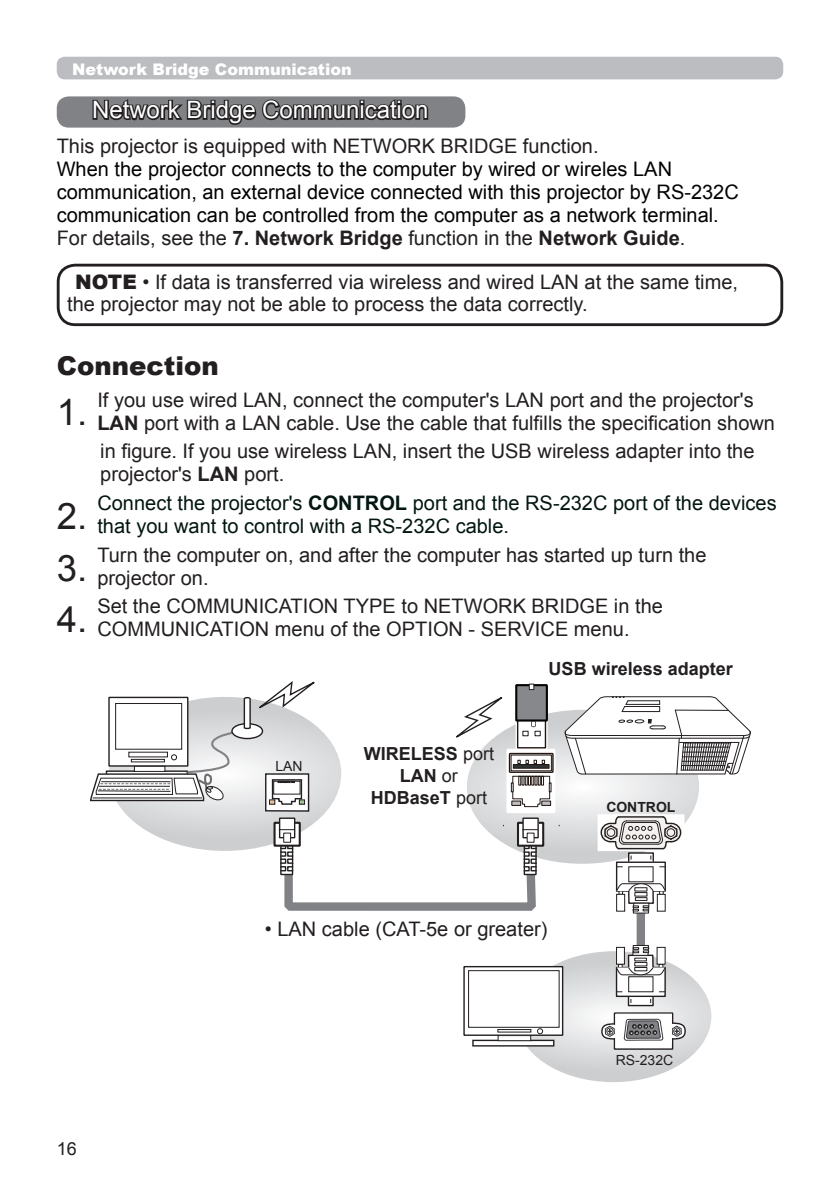
<style>
.page{position:relative;width:840px;height:1191px;background:#fff}
.page>*{position:absolute;margin:0;border:0;box-sizing:border-box;transform-origin:0 0}
.t1{font:36.4px "Arial";color:#231f20}
.t2{font:900 26px "Arial";color:#231f20}
.t3{font:24px "Arial";color:#fff}
.t4{font:20px/23px "Arial";color:#231f20}
.t5{font:20px/23px "Arial";color:#040303}
.t6{font:20px/23px "Arial";color:#031612}
.t7{font:700 18px/22px "Arial";color:#231f20;text-align:center}
.t8{font:18px "Arial";color:#231f20}
.t9{font:900 16px "Arial";color:#fff}
.t10{font:14px "Arial";color:#231f20}
.t11{font:700 14px "Arial";color:#231f20}
.s1{color:#231f20}
.s2{font-weight:700;color:#231f20}
.s3{font-weight:900}
.s4{font-weight:700}
.s5{font-weight:400}
</style>
<div class="page">
<div style="left:57px;top:57px;width:725px;height:22px;background:#bcbdc0;border-radius:8px"></div>
<svg style="left:90px;top:681px;width:661px;height:401px"></svg>
<div style="left:634px;top:967px;width:13px;height:4px;border:1px solid #231f20"></div>
<div style="left:57px;top:264px;width:725px;height:62px;border:3px solid #231f20;border-radius:17px"></div>
<div style="left:57px;top:96px;width:408px;height:32px;background:#808285;border-radius:12px"></div>
<svg style="left:91px;top:96px;width:338px;height:32px"></svg>
<p class="t9" style="left:72px;top:57px;width:281px">Network Bridge Communication</p>
<p class="t3" style="left:92px;top:94px;width:338px">Network Bridge Communication</p>
<p class="t4" style="left:57px;top:135px;width:543px">This projector is equipped with NETWORK BRIDGE function.</p>
<p class="t5" style="left:57px;top:158px;width:683px">When the projector connects to the computer by wired or wireles LAN communication, an external device connected with this projector by RS-232C communication can be controlled from the computer as a network terminal.<br><span class="s1">For details, see the</span> <span class="s2">7. Network Bridge</span> <span class="s1">function in the</span> <span class="s2">Network Guide</span><span class="s1">.</span></p>
<p class="t4" style="left:67px;top:271px;width:672px;line-height:22px;text-indent:8px"><span class="s3">NOTE</span> • If data is transferred via wireless and wired LAN at the same time, the projector may not be able to process the data correctly.</p>
<h2 class="t2" style="left:57px;top:346px;width:163px">Connection</h2>
<h1 class="t1" style="left:57px;top:389px;width:32px">1.</h1>
<p class="t4" style="left:97px;top:388px;width:678px">If you use wired LAN, connect the computer's LAN port and the projector's<br><span class="s4">LAN</span> port with a LAN cable. Use the cable that fulfills the specification shown</p>
<p class="t4" style="left:100px;top:440px;width:655px">in figure. If you use wireless LAN, insert the USB wireless adapter into the projector's <span class="s4">LAN</span> port.</p>
<h1 class="t1" style="left:57px;top:492px;width:32px">2.</h1>
<p class="t6" style="left:97px;top:492px;width:680px">Connect the projector's <span class="s4">CONTROL</span> port and the RS-232C port of the devices that you want to control with a RS-232C cable.</p>
<h1 class="t1" style="left:57px;top:544px;width:32px">3.</h1>
<p class="t4" style="left:97px;top:543px;width:610px">Turn the computer on, and after the computer has started up turn the projector on.</p>
<h1 class="t1" style="left:57px;top:595px;width:32px">4.</h1>
<p class="t4" style="left:97px;top:595px;width:566px">Set the COMMUNICATION TYPE to NETWORK BRIDGE in the<br>COMMUNICATION menu of the OPTION - SERVICE menu.</p>
<p class="t10" style="left:275px;top:756px;width:29px">LAN</p>
<p class="t7" style="left:363px;top:743px;width:132px">WIRELESS <span class="s5">port<br></span>LAN <span class="s5">or<br></span>HDBaseT <span class="s5">port</span></p>
<p class="t7" style="left:548px;top:658px;width:186px">USB wireless adapter</p>
<p class="t11" style="left:606px;top:797px;width:71px">CONTROL</p>
<p class="t8" style="left:57px;top:1137px;width:22px">16</p>
<p class="t4" style="left:265px;top:917px;width:284px">• LAN cable (CAT-5e or greater)</p>
<p class="t10" style="left:615px;top:1050px;width:59px">RS-232C</p>
</div>
